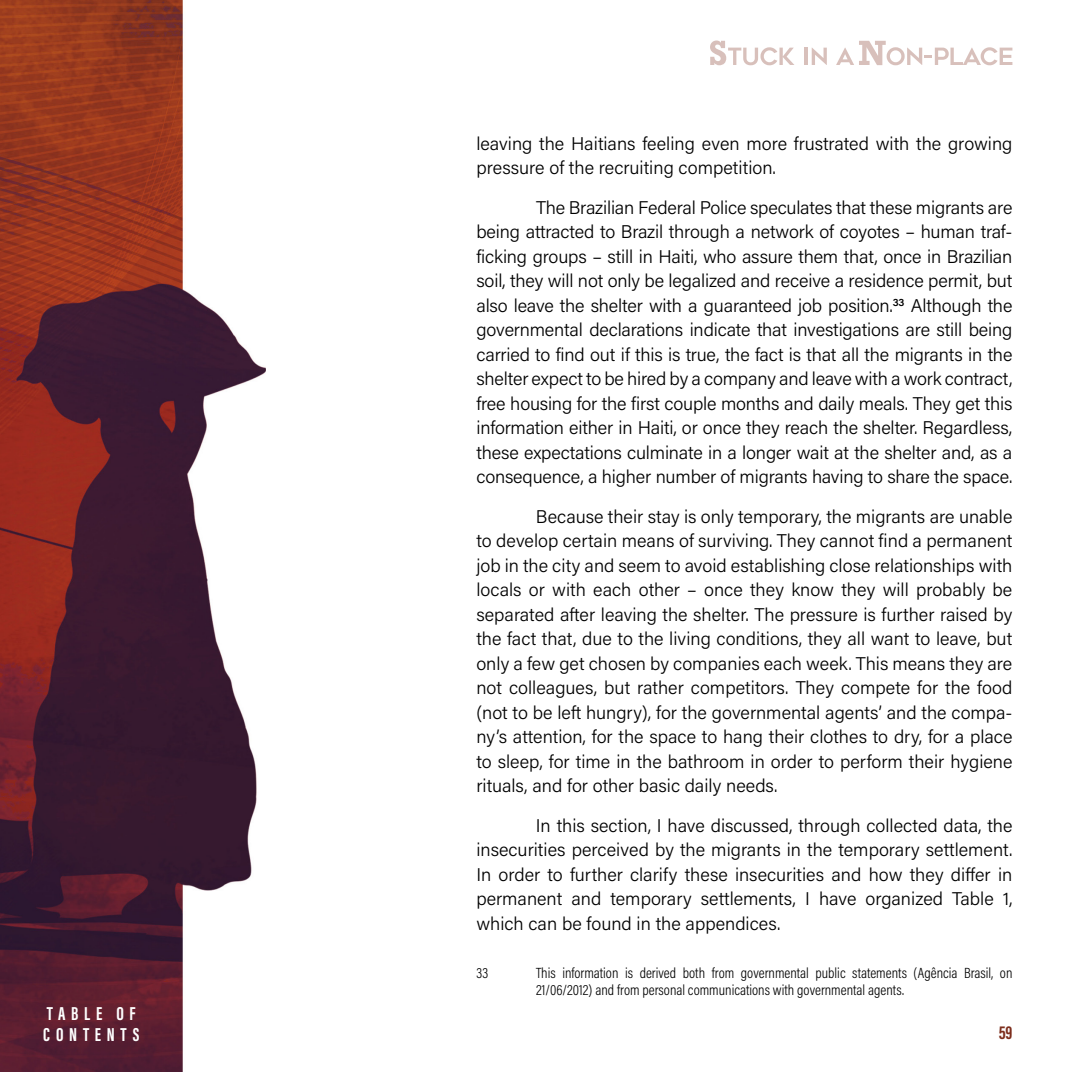
<style>
.page{position:relative;width:1072px;height:1072px;background:#fff}
.page>*{position:absolute;margin:0;border:0;box-sizing:border-box;transform-origin:0 0}
.t1{font:700 19.25px/21px "Acumin Pro Extra Cond";letter-spacing:.3em;color:#fff}
.t2{font:700 19.25px "Acumin Pro Extra Cond";color:#7d2e1d}
.t3{font:300 18.38px/24.5px "Acumin Pro";color:#000;text-align:justify}
.t4{font:300 14.88px/17.5px "Acumin Pro Cond";color:#000}
</style>
<div class="page">
<img style="left:0;top:0;width:266px;height:1071px">
<svg style="left:710px;top:40px;width:84px;height:25px"></svg>
<hr style="left:804px;top:48px;width:4px;height:17px;background:#d8c0bb">
<svg style="left:811px;top:48px;width:15px;height:17px"></svg>
<svg style="left:836px;top:41px;width:176px;height:24px"></svg>
<p class="t1" style="left:43px;top:1003px;width:97px">TABLE OF<br>CONTENTS</p>
<p class="t3" style="left:476px;top:131px;width:537px">leaving the Haitians feeling even more frustrated with the growing pressure of the recruiting competition.</p>
<p class="t3" style="left:476px;top:194px;width:537px;text-indent:60px">The Brazilian Federal Police speculates that these migrants are being attracted to Brazil through a network of coyotes – human traf&shy;ficking groups – still in Haiti, who assure them that, once in Brazilian soil, they will not only be legalized and receive a residence permit, but also leave the shelter with a guaranteed job position.<sup>33</sup> Although the governmental declarations indicate that investigations are still being carried to find out if this is true, the fact is that all the migrants in the shelter expect to be hired by a company and leave with a work contract, free housing for the first couple months and daily meals. They get this information either in Haiti, or once they reach the shelter. Regardless, these expectations culminate in a longer wait at the shelter and, as a consequence, a higher number of migrants having to share the space.</p>
<p class="t3" style="left:476px;top:503px;width:537px;text-indent:60px">Because their stay is only temporary, the migrants are unable to develop certain means of surviving. They cannot find a permanent job in the city and seem to avoid establishing close relationships with locals or with each other – once they know they will probably be separated after leaving the shelter. The pressure is further raised by the fact that, due to the living conditions, they all want to leave, but only a few get chosen by companies each week. This means they are not colleagues, but rather competitors. They compete for the food (not to be left hungry), for the governmental agents’ and the compa&shy;ny’s attention, for the space to hang their clothes to dry, for a place to sleep, for time in the bathroom in order to perform their hygiene rituals, and for other basic daily needs.</p>
<p class="t3" style="left:476px;top:812px;width:537px;text-indent:60px">In this section, I have discussed, through collected data, the insecurities perceived by the migrants in the temporary settlement.<br>In order to further clarify these insecurities and how they differ in permanent and temporary settlements, I have organized Table 1, which can be found in the appendices.</p>
<p class="t4" style="left:476px;top:963px;width:13px">33</p>
<p class="t4" style="left:536px;top:963px;width:478px">This information is derived both from governmental public statements (Agência Brasil, on<br>21/06/2012) and from personal communications with governmental agents.</p>
<p class="t2" style="left:998px;top:1020px;width:15px">59</p>
</div>
